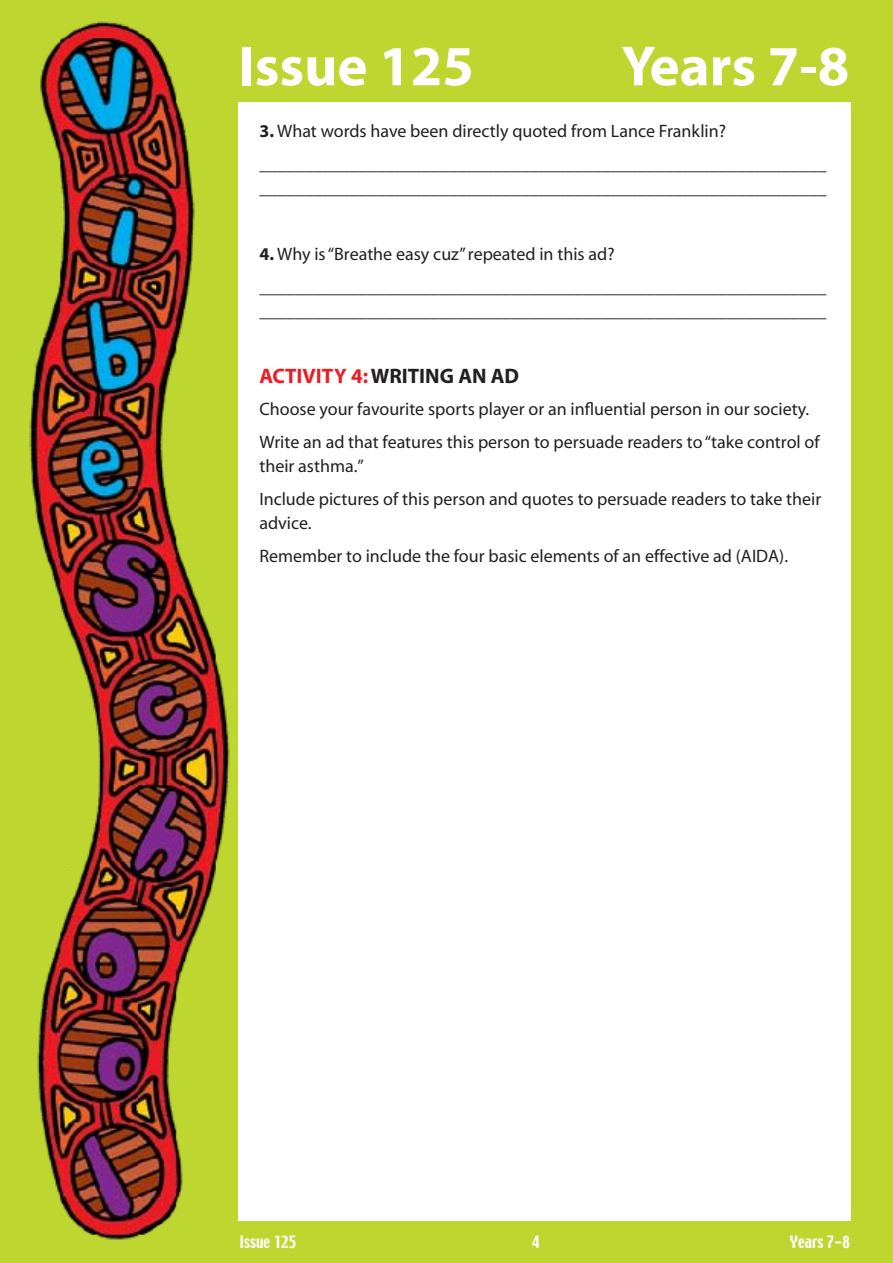
<style>
.page{position:relative;width:893px;height:1263px;background:#bed630}
.page>*{position:absolute;margin:0;border:0;box-sizing:border-box;transform-origin:0 0}
.t1{font:700 57px "Myriad";color:#fff}
.t2{font:700 21px "Myriad";color:#231f20}
.t3{font:18px/33px "Myriad";color:#231f20}
.t4{font:15px "Techno";color:#fff}
.s1{font-weight:700}
.s2{color:#ed1c24}
</style>
<div class="page">
<img style="left:29px;top:21px;width:201px;height:1219px">
<div style="left:238px;top:102px;width:612px;height:1118px;background:#fff"></div>
<h1 class="t1" style="left:239px;top:37px;width:237px">Issue 125</h1>
<h1 class="t1" style="left:621px;top:37px;width:229px">Years 7-8</h1>
<p class="t3" style="left:259px;top:115px;width:568px"><span class="s1">3.</span> What words have been directly quoted from Lance Franklin? _______________________________________________________________</p>
<p class="t3" style="left:259px;top:172px;width:568px">_______________________________________________________________</p>
<p class="t3" style="left:259px;top:238px;width:568px"><span class="s1">4.</span> Why is “Breathe easy cuz” repeated in this ad? _______________________________________________________________</p>
<p class="t3" style="left:259px;top:295px;width:568px">_______________________________________________________________</p>
<p class="t2" style="left:259px;top:365px;width:261px"><span class="s2">Activity 4:</span> Writing an ad</p>
<p class="t3" style="left:259px;top:394px;width:562px">Choose your favourite sports player or an influential person in our society.<br>Write an ad that features this person to persuade readers to “take control of</p>
<p class="t3" style="left:259px;top:451px;width:563px">their asthma.”<br>Include pictures of this person and quotes to persuade readers to take their</p>
<p class="t3" style="left:259px;top:508px;width:530px">advice.<br>Remember to include the four basic elements of an effective ad (AIDA).</p>
<p class="t4" style="left:240px;top:1232px;width:58px">Issue 125</p>
<p class="t4" style="left:790px;top:1232px;width:62px">Years 7-8</p>
</div>
